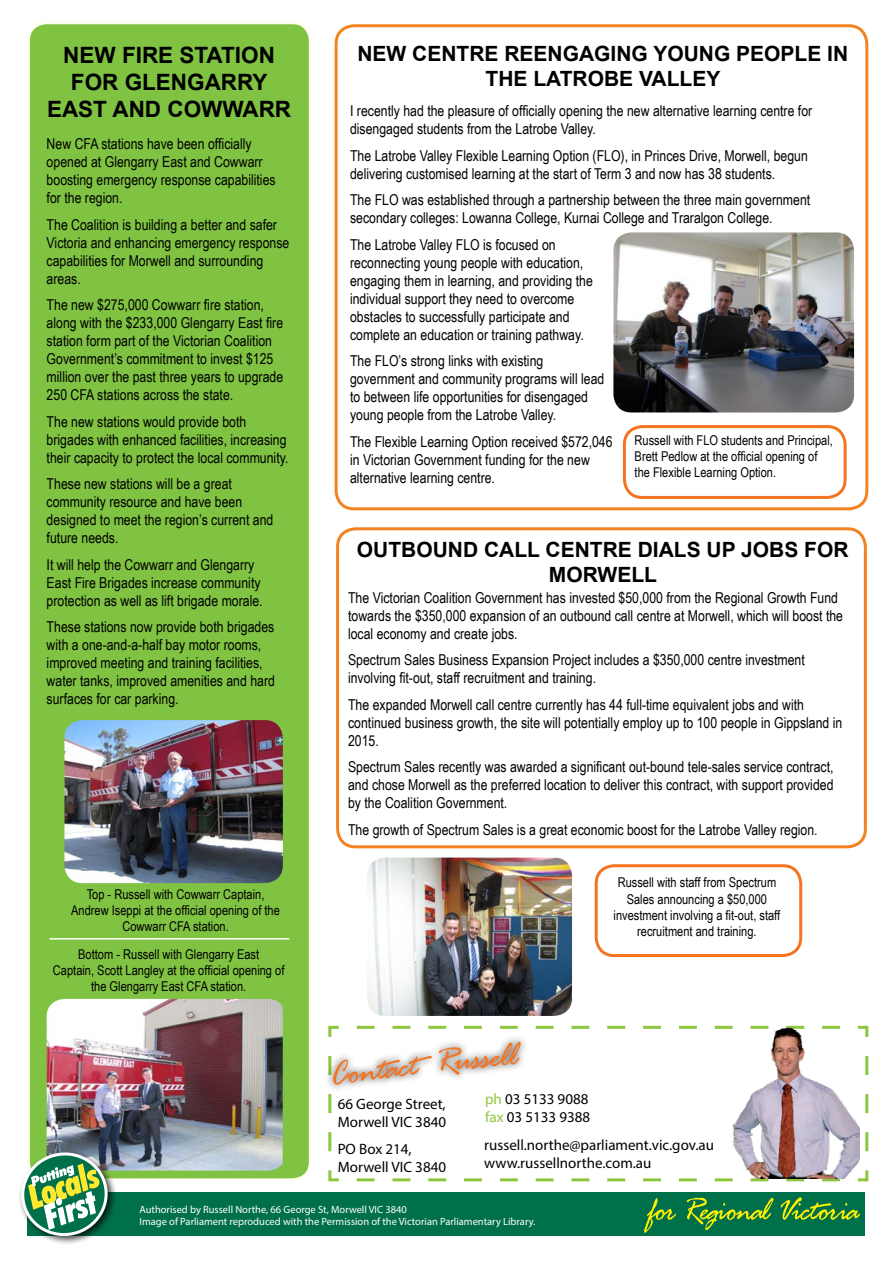
<style>
.page{position:relative;width:893px;height:1263px;background:#fff}
.page>*{position:absolute;margin:0;border:0;box-sizing:border-box;transform-origin:0 0}
.t1{font:700 22.5px/27px "Arial";color:#000;text-align:center}
.t2{font:700 21px/25.2px "Arial";color:#000;text-align:center}
.t3{font:15px/18px "Arial Narrow";color:#000}
.t4{font:15px/18px "Myriad Pro";color:#000}
.t5{font:13.5px/16.2px "Arial Narrow";color:#000;text-align:center}
.t6{font:10.5px/12.6px "Myriad Pro";color:#fff}
.s1{color:#8dc63f}
</style>
<div class="page">
<div style="left:27px;top:1192px;width:838px;height:44px;background:#00704a"></div>
<svg style="left:328px;top:1025px;width:541px;height:157px"></svg>
<svg style="left:644px;top:1198px;width:32px;height:35px"></svg>
<svg style="left:686px;top:1197px;width:174px;height:34px"></svg>
<div style="left:325px;top:1034px;width:203px;height:58px;background:#fff"></div>
<svg style="left:439px;top:1042px;width:82px;height:33px"></svg>
<svg style="left:328px;top:1056px;width:104px;height:105px"></svg>
<img style="left:730px;top:1025px;width:130px;height:153px">
<div style="left:335px;top:24px;width:533px;height:486px;border:3px solid #f58220;border-radius:18px"></div>
<div style="left:28px;top:23px;width:282px;height:1157px;background:#80c342;border-radius:18px"></div>
<div style="left:27px;top:21px;width:285px;height:1160px;border:3px solid #fffef0;border-radius:18px"></div>
<div style="left:336px;top:527px;width:531px;height:321px;border:3px solid #f58220;border-radius:18px"></div>
<img style="left:613px;top:232px;width:241px;height:180px">
<div style="left:623px;top:425px;width:224px;height:74px;border:3px solid #f47421;border-radius:18px"></div>
<img style="left:64px;top:720px;width:219px;height:163px">
<img style="left:47px;top:999px;width:236px;height:171px">
<hr style="left:49px;top:938px;width:240px;height:1px;background:#fff">
<img style="left:367px;top:857px;width:205px;height:159px">
<div style="left:595px;top:864px;width:207px;height:93px;border:3px solid #f47421;border-radius:18px"></div>
<div style="left:18px;top:1149px;width:99px;height:96px;background:#000;opacity:.75"></div>
<svg style="left:18px;top:1149px;width:93px;height:91px"></svg>
<h1 class="t1" style="left:47px;top:43px;width:246px">NEW FIRE STATION<br>FOR GLENGARRY<br>EAST AND COWWARR</h1>
<p class="t3" style="left:47px;top:134px;width:231px">New CFA stations have been officially opened at Glengarry East and Cowwarr boosting emergency response capabilities for the region.</p>
<p class="t3" style="left:47px;top:215px;width:244px">The Coalition is building a better and safer Victoria and enhancing emergency response capabilities for Morwell and surrounding areas.</p>
<p class="t3" style="left:47px;top:295px;width:238px">The new $275,000 Cowwarr fire station, along with the $233,000 Glengarry East fire station form part of the Victorian Coalition Government’s commitment to invest $125 million over the past three years to upgrade 250 CFA stations across the state.</p>
<p class="t3" style="left:47px;top:412px;width:243px">The new stations would provide both brigades with enhanced facilities, increasing their capacity to protect the local community.</p>
<p class="t3" style="left:47px;top:474px;width:228px">These new stations will be a great community resource and have been designed to meet the region’s current and future needs.</p>
<p class="t3" style="left:47px;top:555px;width:218px">It will help the Cowwarr and Glengarry<br>East Fire Brigades increase community protection as well as lift brigade morale.</p>
<p class="t3" style="left:47px;top:617px;width:230px">These stations now provide both brigades with a one-and-a-half bay motor rooms, improved meeting and training facilities, water tanks, improved amenities and hard surfaces for car parking.</p>
<p class="t5" style="left:71px;top:885px;width:210px">Top - Russell with Cowwarr Captain,<br>Andrew Iseppi at the official opening of the<br>Cowwarr CFA station.</p>
<p class="t5" style="left:53px;top:946px;width:233px">Bottom - Russell with Glengarry East<br>Captain, Scott Langley at the official opening of the Glengarry East CFA station.</p>
<h2 class="t2" style="left:357px;top:41px;width:492px">NEW CENTRE REENGAGING YOUNG PEOPLE IN<br>THE LATROBE VALLEY</h2>
<p class="t3" style="left:350px;top:101px;width:464px">I recently had the pleasure of officially opening the new alternative learning centre for disengaged students from the Latrobe Valley.</p>
<p class="t3" style="left:350px;top:146px;width:459px">The Latrobe Valley Flexible Learning Option (FLO), in Princes Drive, Morwell, begun delivering customised learning at the start of Term 3 and now has 38 students.</p>
<p class="t3" style="left:350px;top:190px;width:462px">The FLO was established through a partnership between the three main government secondary colleges: Lowanna College, Kurnai College and Traralgon College.</p>
<p class="t3" style="left:350px;top:235px;width:244px">The Latrobe Valley FLO is focused on reconnecting young people with education, engaging them in learning, and providing the individual support they need to overcome obstacles to successfully participate and complete an education or training pathway.</p>
<p class="t3" style="left:350px;top:351px;width:256px">The FLO’s strong links with existing government and community programs will lead to between life opportunities for disengaged young people from the Latrobe Valley.</p>
<p class="t3" style="left:350px;top:432px;width:264px">The Flexible Learning Option received $572,046 in Victorian Government funding for the new alternative learning centre.</p>
<p class="t5" style="left:635px;top:431px;width:200px;text-align:left">Russell with FLO students and Principal,<br>Brett Pedlow at the official opening of the Flexible Learning Option.</p>
<h2 class="t2" style="left:357px;top:537px;width:493px">OUTBOUND CALL CENTRE DIALS UP JOBS FOR<br>MORWELL</h2>
<p class="t3" style="left:348px;top:588px;width:497px">The Victorian Coalition Government has invested $50,000 from the Regional Growth Fund towards the $350,000 expansion of an outbound call centre at Morwell, which will boost the local economy and create jobs.</p>
<p class="t3" style="left:348px;top:650px;width:458px">Spectrum Sales Business Expansion Project includes a $350,000 centre investment involving fit-out, staff recruitment and training.</p>
<p class="t3" style="left:348px;top:695px;width:496px">The expanded Morwell call centre currently has 44 full-time equivalent jobs and with continued business growth, the site will potentially employ up to 100 people in Gippsland in<br>2015.</p>
<p class="t3" style="left:348px;top:757px;width:487px;text-align:justify">Spectrum Sales recently was awarded a significant out-bound tele-sales service contract, and chose Morwell as the preferred location to deliver this contract, with support provided by the Coalition Government.</p>
<p class="t3" style="left:348px;top:820px;width:471px">The growth of Spectrum Sales is a great economic boost for the Latrobe Valley region.</p>
<p class="t5" style="left:614px;top:874px;width:168px">Russell with staff from Spectrum<br>Sales announcing a $50,000 investment involving a fit-out, staff recruitment and training.</p>
<p class="t4" style="left:485px;top:1089px;width:107px"><span class="s1">ph</span> 03 5133 9088 <span class="s1">fax</span> 03 5133 9388</p>
<p class="t4" style="left:338px;top:1095px;width:110px">66 George Street,<br>Morwell VIC 3840</p>
<p class="t4" style="left:338px;top:1140px;width:110px">PO Box 214,<br>Morwell VIC 3840</p>
<p class="t4" style="left:484px;top:1135px;width:231px">russell.northe@parliament.vic.gov.au www.russellnorthe.com.au</p>
<p class="t6" style="left:139px;top:1203px;width:397px">Authorised by Russell Northe, 66 George St, Morwell VIC 3840<br>Image of Parliament reproduced with the Permission of the Victorian Parliamentary Library.</p>
</div>
